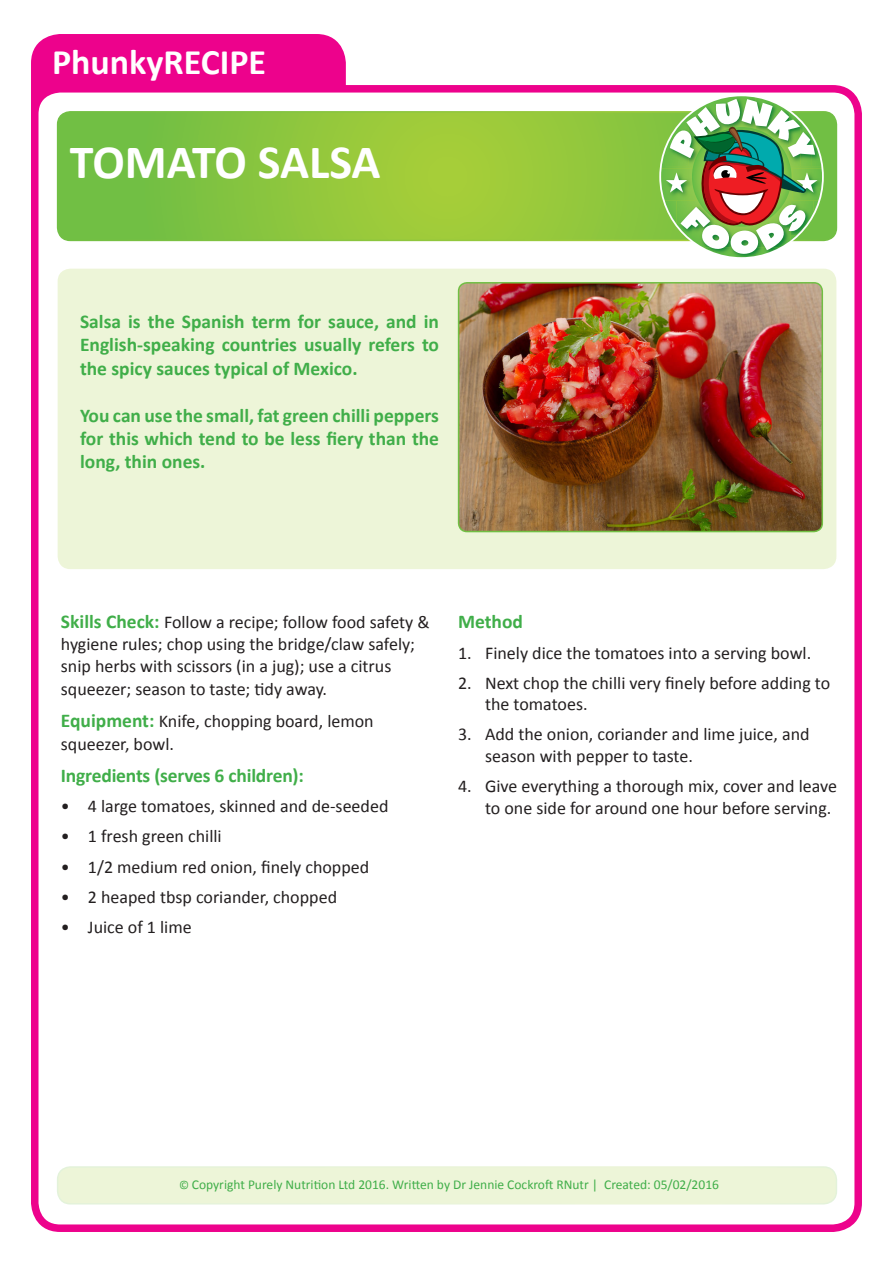
<style>
.page{position:relative;width:893px;height:1263px;background:#fff}
.page>*{position:absolute;margin:0;border:0;box-sizing:border-box;transform-origin:0 0}
.t1{font:700 48px "Calibri";letter-spacing:-.01em;color:#fff}
.t2{font:700 36px "Calibri";color:#fff}
.t3{font:700 19.5px/23.4px "Calibri";color:#40ae49;text-align:justify}
.t4{font:18px/21.6px "Calibri";color:#231f20}
.t5{font:13.5px "Calibri";color:#40ae49}
.s1{font-weight:700;font-size:19.5px;color:#40ae49}
.s2{font-size:12px}
</style>
<div class="page">
<div style="left:35px;top:38px;width:307px;height:1139px;background:#ed028c;border-radius:26px"></div>
<div style="left:35px;top:89px;width:823px;height:1139px;background:#fff;border-radius:26px"></div>
<div style="left:31px;top:85px;width:831px;height:1147px;border:8px solid #ed028c;border-radius:26px"></div>
<svg style="left:58px;top:112px;width:778px;height:128px;background:#8cc63e"></svg>
<div style="left:57px;top:111px;width:780px;height:130px;border:2px solid #fff;border-radius:13px"></div>
<div style="left:58px;top:1167px;width:778px;height:37px;background:#edf5d8;border-radius:13px"></div>
<div style="left:57px;top:1166px;width:780px;height:38px;border:2px solid #fff;border-radius:13px"></div>
<div style="left:58px;top:269px;width:778px;height:300px;background:#edf5d8;border-radius:13px"></div>
<img style="left:719px;top:254px;width:45px;height:2px">
<svg style="left:660px;top:97px;width:163px;height:157px"></svg>
<img style="left:459px;top:283px;width:363px;height:248px">
<div style="left:458px;top:282px;width:365px;height:250px;border:2px solid #71bf44;border-radius:9px"></div>
<p class="t2" style="left:52px;top:39px;width:216px">PhunkyRECIPE</p>
<p class="t1" style="left:70px;top:131px;width:312px">TOMATO SALSA</p>
<p class="t3" style="left:80px;top:310px;width:360px">Salsa is the Spanish term for sauce, and in English-speaking countries usually refers to the spicy sauces typical of Mexico.</p>
<p class="t3" style="left:80px;top:403px;width:360px">You can use the small, fat green chilli peppers for this which tend to be less fiery than the long, thin ones.</p>
<p class="t4" style="left:61px;top:612px;width:370px"><span class="s1">Skills Check:</span> Follow a recipe; follow food safety &amp; hygiene rules; chop using the bridge/claw safely; snip herbs with scissors (in a jug); use a citrus</p>
<p class="t4" style="left:61px;top:678px;width:268px">squeezer; season to taste; tidy away.</p>
<p class="t4" style="left:61px;top:709px;width:314px;line-height:23.4px"><span class="s1">Equipment:</span> Knife, chopping board, lemon squeezer, bowl.</p>
<p class="t3" style="left:61px;top:764px;width:244px">Ingredients (serves 6 children):</p>
<p class="t4" style="left:61px;top:796px;width:329px">• 4 large tomatoes, skinned and de-seeded</p>
<p class="t4" style="left:61px;top:826px;width:162px">• 1 fresh green chilli</p>
<p class="t4" style="left:61px;top:856px;width:310px">• 1/2 medium red onion, finely chopped</p>
<p class="t4" style="left:61px;top:886px;width:278px">• 2 heaped tbsp coriander, chopped</p>
<p class="t4" style="left:61px;top:916px;width:132px">• Juice of 1 lime</p>
<p class="t3" style="left:458px;top:610px;width:66px">Method</p>
<p class="t4" style="left:458px;top:642px;width:355px">1. Finely dice the tomatoes into a serving bowl.</p>
<p class="t4" style="left:485px;top:672px;width:347px;text-indent:-27px">2. Next chop the chilli very finely before adding to the tomatoes.</p>
<p class="t4" style="left:485px;top:724px;width:326px;text-indent:-27px">3. Add the onion, coriander and lime juice, and season with pepper to taste.</p>
<p class="t4" style="left:485px;top:775px;width:353px;text-indent:-27px">4. Give everything a thorough mix, cover and leave to one side for around one hour before serving.</p>
<p class="t5" style="left:179px;top:1176px;width:541px"><span class="s2">©</span> Copyright Purely Nutrition Ltd 2016. Written by Dr Jennie Cockroft RNutr | Created: 05/02/2016</p>
</div>
